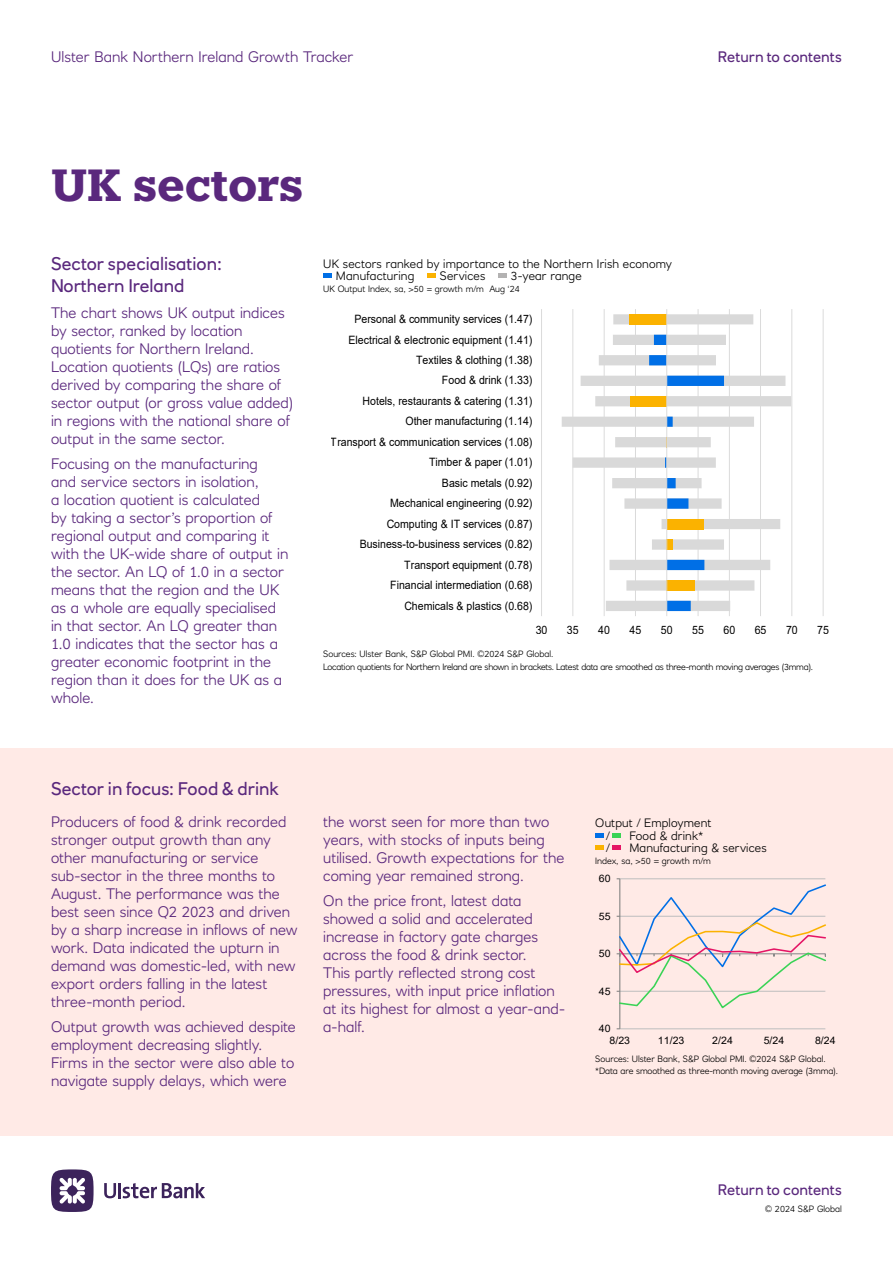
<style>
.page{position:relative;width:893px;height:1263px;background:#fff}
.page>*{position:absolute;margin:0;border:0;box-sizing:border-box;transform-origin:0 0}
.t1{font:700 45px "Knile";letter-spacing:-.01em;color:#5a287d}
.Intro{font:18px/21.6px "RN House Sans";color:#5a287d}
.Body_copy{font:300 15px/18px "RN House Sans";color:#5a287d}
.t2{font:15px "RN House Sans";letter-spacing:.005em;color:#5a287d}
.t3{font:300 12px/12.8px "RN House Sans";letter-spacing:.01em;color:#000}
.t4{font:11.55px "Arial";letter-spacing:.005em;color:#000;scale:.92 1}
.t5{font:10.2px "Arial";color:#000}
.t6{font:300 9px "RN House Sans";letter-spacing:-.01em;color:#000}
.t7{font:300 9px "RN House Sans";letter-spacing:-.03em;color:#000}
</style>
<div class="page">
<hr style="left:118px;top:1183px;width:3px;height:15px;background:#3c235b">
<svg style="left:104px;top:1183px;width:12px;height:15px"></svg>
<svg style="left:123px;top:1183px;width:82px;height:15px"></svg>
<div style="left:51px;top:1169px;width:43px;height:43px;background:#3c235b;border-radius:50%"></div>
<svg style="left:59px;top:1177px;width:26px;height:27px"></svg>
<div style="left:0;top:748px;width:893px;height:387px;background:#ffeae6"></div>
<hr style="left:541px;top:309px;width:1px;height:307px;background:#d9d9d9">
<hr style="left:572px;top:309px;width:1px;height:307px;background:#d9d9d9">
<hr style="left:604px;top:309px;width:1px;height:307px;background:#d9d9d9">
<hr style="left:635px;top:309px;width:1px;height:307px;background:#d9d9d9">
<hr style="left:698px;top:309px;width:1px;height:307px;background:#d9d9d9">
<hr style="left:729px;top:309px;width:1px;height:307px;background:#d9d9d9">
<hr style="left:760px;top:309px;width:1px;height:307px;background:#d9d9d9">
<hr style="left:791px;top:309px;width:1px;height:307px;background:#d9d9d9">
<hr style="left:823px;top:309px;width:1px;height:307px;background:#d9d9d9">
<svg style="left:562px;top:314px;width:229px;height:297px"></svg>
<hr style="left:666px;top:309px;width:1px;height:307px;background:#d9d9d9">
<svg style="left:323px;top:274px;width:9px;height:4px"></svg>
<hr style="left:620px;top:1028px;width:205px;height:1px;background:#bfbfbf">
<hr style="left:619px;top:879px;width:1px;height:150px;background:#7f7f7f">
<svg style="left:617px;top:878px;width:209px;height:132px"></svg>
<svg style="left:595px;top:833px;width:9px;height:4px"></svg>
<svg style="left:595px;top:846px;width:9px;height:4px"></svg>
<svg style="left:612px;top:833px;width:9px;height:4px"></svg>
<svg style="left:612px;top:846px;width:9px;height:4px"></svg>
<svg style="left:427px;top:274px;width:9px;height:4px"></svg>
<svg style="left:498px;top:274px;width:9px;height:4px"></svg>
<p class="Body_copy" style="left:51px;top:48px;width:304px">Ulster Bank Northern Ireland Growth Tracker</p>
<h1 class="t1" style="left:51px;top:156px;width:254px">UK sectors</h1>
<p class="t2" style="left:718px;top:48px;width:126px">Return to contents</p>
<p class="Intro" style="left:51px;top:253px;width:172px">Sector specialisation:<br>Northern Ireland</p>
<p class="Body_copy" style="left:51px;top:304px;width:244px">The chart shows UK output indices by sector, ranked by location quotients for Northern Ireland.<br>Location quotients (LQs) are ratios derived by comparing the share of sector output (or gross value added) in regions with the national share of output in the same sector.</p>
<p class="Body_copy" style="left:51px;top:454px;width:239px">Focusing on the manufacturing<br>and service sectors in isolation,<br>a location quotient is calculated<br>by taking a sector’s proportion of regional output and comparing it with the UK-wide share of output in the sector. An LQ of 1.0 in a sector means that the region and the UK as a whole are equally specialised in that sector. An LQ greater than<br>1.0 indicates that the sector has a greater economic footprint in the region than it does for the UK as a whole.</p>
<p class="t3" style="left:323px;top:257px;width:350px">UK sectors ranked by importance to the Northern Irish economy</p>
<p class="t3" style="left:336px;top:270px;width:80px">Manufacturing</p>
<p class="t6" style="left:323px;top:283px;width:162px">UK Output Index, sa, &gt;50 = growth m/m</p>
<p class="t3" style="left:440px;top:270px;width:47px">Services</p>
<p class="t3" style="left:511px;top:270px;width:72px">3-year range</p>
<p class="t6" style="left:489px;top:283px;width:32px">Aug ‘24</p>
<p class="t4" style="left:354px;top:311px;width:195px">Personal &amp; community services (1.47)</p>
<p class="t4" style="left:348px;top:331px;width:201px">Electrical &amp; electronic equipment (1.41)</p>
<p class="t4" style="left:416px;top:352px;width:128px">Textiles &amp; clothing (1.38)</p>
<p class="t4" style="left:442px;top:372px;width:100px">Food &amp; drink (1.33)</p>
<p class="t4" style="left:363px;top:393px;width:186px">Hotels, restaurants &amp; catering (1.31)</p>
<p class="t4" style="left:405px;top:413px;width:139px">Other manufacturing (1.14)</p>
<p class="t4" style="left:331px;top:434px;width:221px">Transport &amp; communication services (1.08)</p>
<p class="t4" style="left:429px;top:454px;width:114px">Timber &amp; paper (1.01)</p>
<p class="t4" style="left:442px;top:475px;width:100px">Basic metals (0.92)</p>
<p class="t4" style="left:390px;top:495px;width:156px">Mechanical engineering (0.92)</p>
<p class="t4" style="left:387px;top:516px;width:160px">Computing &amp; IT services (0.87)</p>
<p class="t4" style="left:360px;top:536px;width:189px">Business-to-business services (0.82)</p>
<p class="t4" style="left:404px;top:557px;width:141px">Transport equipment (0.78)</p>
<p class="t4" style="left:390px;top:577px;width:156px">Financial intermediation (0.68)</p>
<p class="t4" style="left:404px;top:598px;width:141px">Chemicals &amp; plastics (0.68)</p>
<p class="t4" style="left:536px;top:621px;width:14px">30</p>
<p class="t4" style="left:567px;top:621px;width:14px">35</p>
<p class="t4" style="left:598px;top:621px;width:14px">40</p>
<p class="t4" style="left:629px;top:621px;width:14px">45</p>
<p class="t4" style="left:661px;top:621px;width:14px">50</p>
<p class="t4" style="left:692px;top:621px;width:14px">55</p>
<p class="t4" style="left:723px;top:621px;width:14px">60</p>
<p class="t4" style="left:755px;top:621px;width:14px">65</p>
<p class="t4" style="left:786px;top:621px;width:14px">70</p>
<p class="t4" style="left:817px;top:621px;width:14px">75</p>
<p class="t6" style="left:323px;top:648px;width:232px">Sources: Ulster Bank, S&amp;P Global PMI. ©2024 S&amp;P Global.</p>
<p class="t7" style="left:323px;top:661px;width:491px">Location quotients for Northern Ireland are shown in brackets. Latest data are smoothed as three-month moving averages (3mma).</p>
<p class="Intro" style="left:51px;top:778px;width:229px">Sector in focus: Food &amp; drink</p>
<p class="Body_copy" style="left:51px;top:813px;width:248px">Producers of food &amp; drink recorded stronger output growth than any other manufacturing or service sub-sector in the three months to<br>August. The performance was the best seen since Q2 2023 and driven by a sharp increase in inflows of new work. Data indicated the upturn in demand was domestic-led, with new export orders falling in the latest three-month period.</p>
<p class="Body_copy" style="left:51px;top:1017px;width:246px">Output growth was achieved despite employment decreasing slightly.<br>Firms in the sector were also able to navigate supply delays, which were</p>
<p class="Body_copy" style="left:323px;top:813px;width:243px">the worst seen for more than two years, with stocks of inputs being utilised. Growth expectations for the coming year remained strong.</p>
<p class="Body_copy" style="left:323px;top:891px;width:243px">On the price front, latest data showed a solid and accelerated increase in factory gate charges across the food &amp; drink sector.<br>This partly reflected strong cost pressures, with input price inflation at its highest for almost a year-and&shy;a-half.</p>
<p class="t3" style="left:595px;top:816px;width:118px">Output / Employment</p>
<p class="t6" style="left:595px;top:855px;width:117px">Index, sa, &gt;50 = growth m/m</p>
<p class="t3" style="left:629px;top:829px;width:76px">Food &amp; drink*</p>
<p class="t3" style="left:606px;top:829px;width:5px">/ /</p>
<p class="t3" style="left:629px;top:842px;width:139px">Manufacturing &amp; services</p>
<p class="t5" style="left:599px;top:871px;width:13px">60</p>
<p class="t5" style="left:599px;top:909px;width:13px">55</p>
<p class="t5" style="left:599px;top:946px;width:13px">50</p>
<p class="t5" style="left:599px;top:984px;width:13px">45</p>
<p class="t5" style="left:599px;top:1021px;width:13px">40</p>
<p class="t5" style="left:609px;top:1034px;width:22px">8/23</p>
<p class="t5" style="left:658px;top:1034px;width:28px">11/23</p>
<p class="t5" style="left:712px;top:1034px;width:22px">2/24</p>
<p class="t5" style="left:764px;top:1034px;width:22px">5/24</p>
<p class="t5" style="left:815px;top:1034px;width:22px">8/24</p>
<p class="t6" style="left:595px;top:1053px;width:232px">Sources: Ulster Bank, S&amp;P Global PMI. ©2024 S&amp;P Global.</p>
<p class="t6" style="left:595px;top:1066px;width:244px">*Data are smoothed as three-month moving average (3mma).</p>
<p class="t2" style="left:718px;top:1180px;width:126px">Return to contents</p>
<p class="t6" style="left:765px;top:1203px;width:78px">© 2024 S&amp;P Global</p>
</div>
